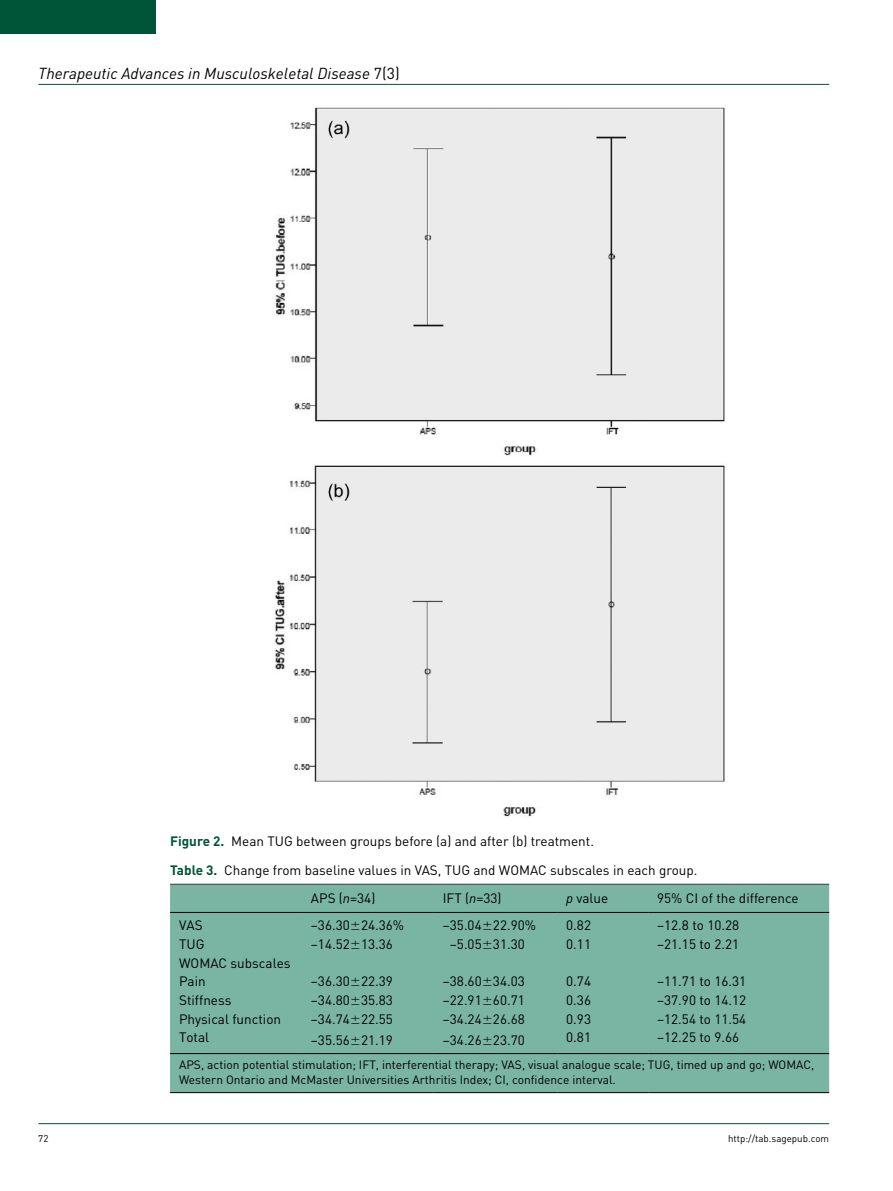
<style>
.page{position:relative;width:893px;height:1191px;background:#fff}
.page>*{position:absolute;margin:0;border:0;box-sizing:border-box;transform-origin:0 0}
.t1{font:italic 15.75px "DIN";color:#000}
.t2{font:13.5px/18.8px "DIN";color:#000}
.t3{font:12px/14.2px "DIN";color:#000}
.t4{font:9.75px "DIN";color:#000}
.s1{font-style:normal}
.s2{font-weight:700;color:#005437}
.s3{font-style:italic}
</style>
<div class="page">
<hr style="left:38px;top:84px;width:791px;height:1px;background:#005437">
<hr style="left:38px;top:1123px;width:791px;height:1px;background:#005437">
<div style="left:0;top:0;width:155px;height:34px;background:#005437"></div>
<img style="left:274px;top:107px;width:451px;height:710px">
<div style="left:170px;top:884px;width:659px;height:208px;background:#7ab4a3"></div>
<hr style="left:170px;top:912px;width:132px;height:1px;background:#000">
<hr style="left:302px;top:912px;width:132px;height:1px;background:#000">
<hr style="left:434px;top:912px;width:123px;height:1px;background:#000">
<hr style="left:557px;top:912px;width:91px;height:1px;background:#000">
<hr style="left:648px;top:912px;width:181px;height:1px;background:#000">
<hr style="left:170px;top:1053px;width:132px;height:1px;background:#000">
<hr style="left:302px;top:1053px;width:132px;height:1px;background:#000">
<hr style="left:434px;top:1053px;width:123px;height:1px;background:#000">
<hr style="left:557px;top:1053px;width:91px;height:1px;background:#000">
<hr style="left:648px;top:1053px;width:181px;height:1px;background:#000">
<hr style="left:170px;top:1092px;width:132px;height:1px;background:#000">
<hr style="left:302px;top:1092px;width:132px;height:1px;background:#000">
<hr style="left:434px;top:1092px;width:123px;height:1px;background:#000">
<hr style="left:557px;top:1092px;width:91px;height:1px;background:#000">
<hr style="left:648px;top:1092px;width:181px;height:1px;background:#000">
<svg style="left:351px;top:921px;width:8px;height:8px"></svg>
<svg style="left:483px;top:921px;width:8px;height:8px"></svg>
<svg style="left:351px;top:940px;width:8px;height:8px"></svg>
<svg style="left:483px;top:940px;width:8px;height:8px"></svg>
<svg style="left:351px;top:978px;width:8px;height:8px"></svg>
<svg style="left:483px;top:978px;width:8px;height:8px"></svg>
<svg style="left:351px;top:996px;width:8px;height:8px"></svg>
<svg style="left:483px;top:996px;width:8px;height:8px"></svg>
<svg style="left:351px;top:1015px;width:8px;height:8px"></svg>
<svg style="left:483px;top:1015px;width:8px;height:8px"></svg>
<svg style="left:351px;top:1036px;width:8px;height:8px"></svg>
<svg style="left:483px;top:1036px;width:8px;height:8px"></svg>
<p class="t1" style="left:38px;top:63px;width:363px">Therapeutic Advances in Musculoskeletal Disease <span class="s1">7(3)</span></p>
<p class="t2" style="left:170px;top:831px;width:425px"><span class="s2">Figure 2.</span> Mean TUG between groups before (a) and after (b) treatment.</p>
<p class="t2" style="left:170px;top:860px;width:529px"><span class="s2">Table 3.</span> Change from baseline values in VAS, TUG and WOMAC subscales in each group.</p>
<p class="t2" style="left:311px;top:889px;width:66px">APS (<span class="s3">n</span>=34)</p>
<p class="t2" style="left:443px;top:889px;width:60px">IFT (<span class="s3">n</span>=33)</p>
<p class="t2" style="left:566px;top:889px;width:44px"><span class="s3">p</span> value</p>
<p class="t2" style="left:657px;top:889px;width:143px">95% CI of the difference</p>
<p class="t2" style="left:179px;top:915px;width:25px">VAS</p>
<p class="t2" style="left:311px;top:915px;width:95px">−36.30 24.36%</p>
<p class="t2" style="left:443px;top:915px;width:95px">−35.04 22.90%</p>
<p class="t2" style="left:566px;top:915px;width:26px">0.82</p>
<p class="t2" style="left:657px;top:915px;width:84px">−12.8 to 10.28</p>
<p class="t2" style="left:179px;top:934px;width:27px">TUG</p>
<p class="t2" style="left:311px;top:934px;width:83px">−14.52 13.36</p>
<p class="t2" style="left:450px;top:934px;width:76px">−5.05 31.30</p>
<p class="t2" style="left:566px;top:934px;width:26px">0.11</p>
<p class="t2" style="left:657px;top:934px;width:84px">−21.15 to 2.21</p>
<p class="t2" style="left:179px;top:953px;width:113px">WOMAC subscales<br>Pain</p>
<p class="t2" style="left:311px;top:971px;width:83px">−36.30 22.39</p>
<p class="t2" style="left:443px;top:971px;width:83px">−38.60 34.03</p>
<p class="t2" style="left:566px;top:971px;width:26px">0.74</p>
<p class="t2" style="left:657px;top:971px;width:91px">−11.71 to 16.31</p>
<p class="t2" style="left:179px;top:990px;width:54px">Stiffness</p>
<p class="t2" style="left:311px;top:990px;width:83px">−34.80 35.83</p>
<p class="t2" style="left:443px;top:990px;width:83px">−22.91 60.71</p>
<p class="t2" style="left:566px;top:990px;width:26px">0.36</p>
<p class="t2" style="left:657px;top:990px;width:91px">−37.90 to 14.12</p>
<p class="t2" style="left:179px;top:1009px;width:103px">Physical function</p>
<p class="t2" style="left:311px;top:1009px;width:83px">−34.74 22.55</p>
<p class="t2" style="left:443px;top:1009px;width:83px">−34.24 26.68</p>
<p class="t2" style="left:566px;top:1009px;width:26px">0.93</p>
<p class="t2" style="left:657px;top:1009px;width:91px">−12.54 to 11.54</p>
<p class="t2" style="left:179px;top:1027px;width:32px">Total</p>
<p class="t2" style="left:311px;top:1030px;width:83px">−35.56 21.19</p>
<p class="t2" style="left:443px;top:1030px;width:83px">−34.26 23.70</p>
<p class="t2" style="left:566px;top:1027px;width:26px">0.81</p>
<p class="t2" style="left:657px;top:1027px;width:84px">−12.25 to 9.66</p>
<p class="t3" style="left:179px;top:1057px;width:637px">APS, action potential stimulation; IFT, interferential therapy; VAS, visual analogue scale; TUG, timed up and go; WOMAC,<br>Western Ontario and McMaster Universities Arthritis Index; CI, confidence interval.</p>
<p class="t4" style="left:38px;top:1132px;width:12px">72</p>
<p class="t4" style="left:728px;top:1132px;width:103px">http://tab.sagepub.com</p>
</div>
